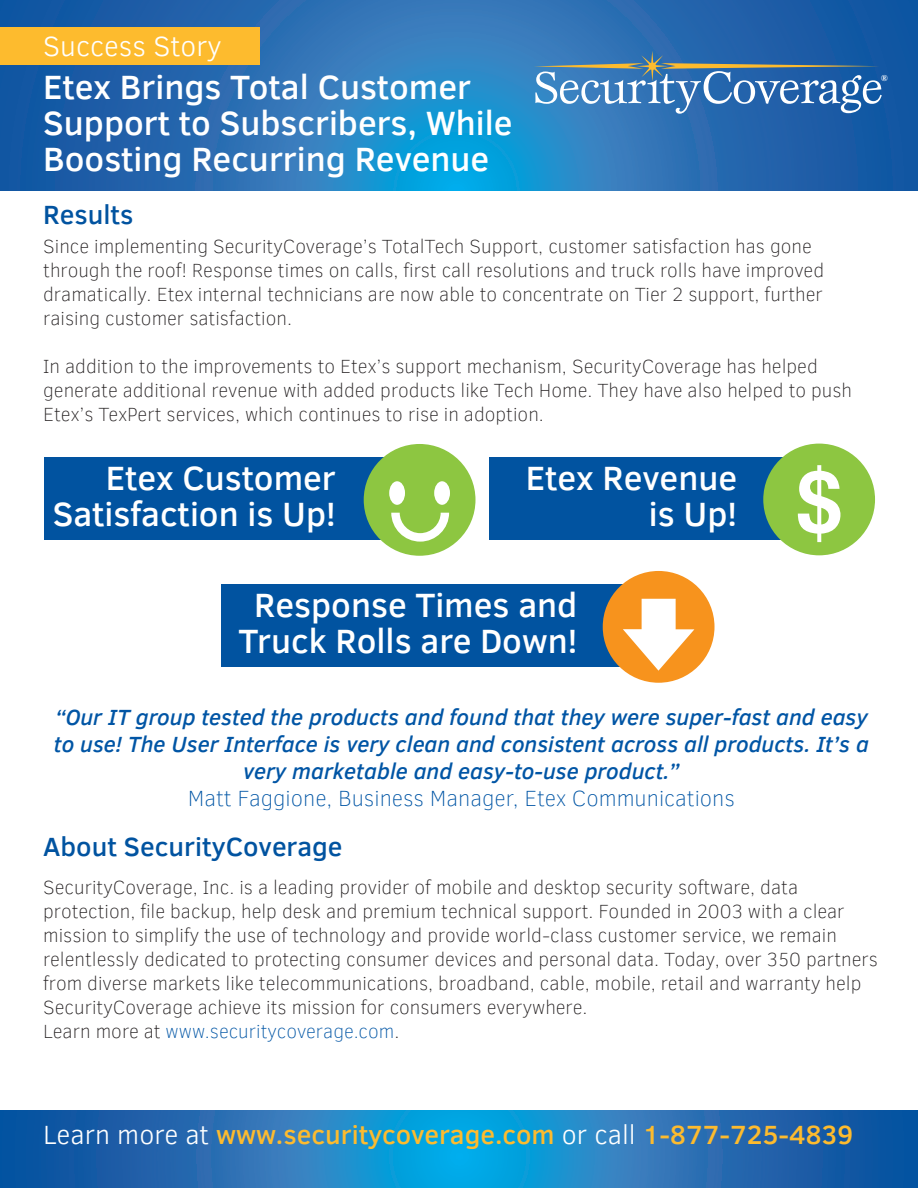
<style>
.page{position:relative;width:918px;height:1188px;background:#fff}
.page>*{position:absolute;margin:0;border:0;box-sizing:border-box;transform-origin:0 0}
.t1{font:500 34.5px/36px "Clear Sans";color:#fff}
.t2{font:300 28.5px "Clear Sans";color:#fff}
.t3{font:500 27px "Clear Sans";color:#fdbb2e}
.t4{font:500 27px "Clear Sans";color:#0153a0}
.t5{font:italic 500 22.5px/27px "Clear Sans";color:#0155a5;text-align:center}
.t6{font:100 22.5px "Clear Sans";color:#0155a5}
.t7{font:100 19.5px/24px "Clear Sans";color:#231f20}
.t8{font:700 9px "Bookman Old Style";color:#fff}
.s1{color:#0155a5}
.s2{font-weight:300;color:#fff}
</style>
<div class="page">
<div style="left:44px;top:457px;width:367px;height:82px;background:#0153a0"></div>
<div style="left:221px;top:584px;width:428px;height:82px;background:#0153a0"></div>
<div style="left:489px;top:457px;width:337px;height:82px;background:#0153a0"></div>
<svg style="left:0;top:0;width:918px;height:190px;background:#2371b5"></svg>
<svg style="left:0;top:1110px;width:918px;height:78px;background:#1c76ba"></svg>
<svg style="left:534px;top:51px;width:348px;height:63px;background:#4d80b4"></svg>
<div style="left:0;top:27px;width:259px;height:38px;background:#fdbb2e"></div>
<div style="left:364px;top:444px;width:111px;height:112px;background:#8dc641;border-radius:50%"></div>
<div style="left:389px;top:481px;width:16px;height:24px;background:#fff;border-radius:50%"></div>
<div style="left:434px;top:481px;width:16px;height:24px;background:#fff;border-radius:50%"></div>
<svg style="left:391px;top:513px;width:58px;height:29px"></svg>
<div style="left:603px;top:571px;width:112px;height:112px;background:#f7931d;border-radius:50%"></div>
<svg style="left:623px;top:599px;width:71px;height:72px"></svg>
<div style="left:763px;top:444px;width:112px;height:111px;background:#8dc641;border-radius:50%"></div>
<svg style="left:798px;top:465px;width:42px;height:77px"></svg>
<p class="t2" style="left:43px;top:28px;width:180px">Success Story</p>
<p class="t1" style="left:43px;top:68px;width:471px">Etex Brings Total Customer<br>Support to Subscribers, While<br>Boosting Recurring Revenue</p>
<p class="t4" style="left:43px;top:196px;width:92px">Results</p>
<p class="t7" style="left:43px;top:235px;width:782px">Since implementing SecurityCoverage’s TotalTech Support, customer satisfaction has gone through the roof! Response times on calls, first call resolutions and truck rolls have improved dramatically. Etex internal technicians are now able to concentrate on Tier 2 support, further raising customer satisfaction.</p>
<p class="t7" style="left:43px;top:355px;width:810px">In addition to the improvements to Etex’s support mechanism, SecurityCoverage has helped generate additional revenue with added products like Tech Home. They have also helped to push<br>Etex’s TexPert services, which continues to rise in adoption.</p>
<p class="t1" style="left:106px;top:459px;width:231px">Etex Customer</p>
<p class="t1" style="left:53px;top:495px;width:285px">Satisfaction is Up!</p>
<p class="t1" style="left:526px;top:459px;width:213px;text-align:right">Etex Revenue is Up!</p>
<p class="t8" style="left:881px;top:71px;width:8px">®</p>
<p class="t1" style="left:239px;top:587px;width:340px;text-align:center">Response Times and<br>Truck Rolls are Down!</p>
<p class="t5" style="left:54px;top:703px;width:817px">“Our IT group tested the products and found that they were super-fast and easy to use! The User Interface is very clean and consistent across all products. It’s a very marketable and easy-to-use product.”</p>
<p class="t6" style="left:188px;top:783px;width:549px">Matt Faggione, Business Manager, Etex Communications</p>
<p class="t4" style="left:43px;top:828px;width:301px">About SecurityCoverage</p>
<p class="t7" style="left:43px;top:876px;width:836px">SecurityCoverage, Inc. is a leading provider of mobile and desktop security software, data protection, file backup, help desk and premium technical support. Founded in 2003 with a clear mission to simplify the use of technology and provide world-class customer service, we remain relentlessly dedicated to protecting consumer devices and personal data. Today, over 350 partners from diverse markets like telecommunications, broadband, cable, mobile, retail and warranty help SecurityCoverage achieve its mission for consumers everywhere.<br>Learn more at <span class="s1">www.securitycoverage.com</span>.</p>
<p class="t3" style="left:43px;top:1116px;width:812px"><span class="s2">Learn more at</span> www.securitycoverage.com <span class="s2">or call</span> 1-877-725-4839</p>
</div>
